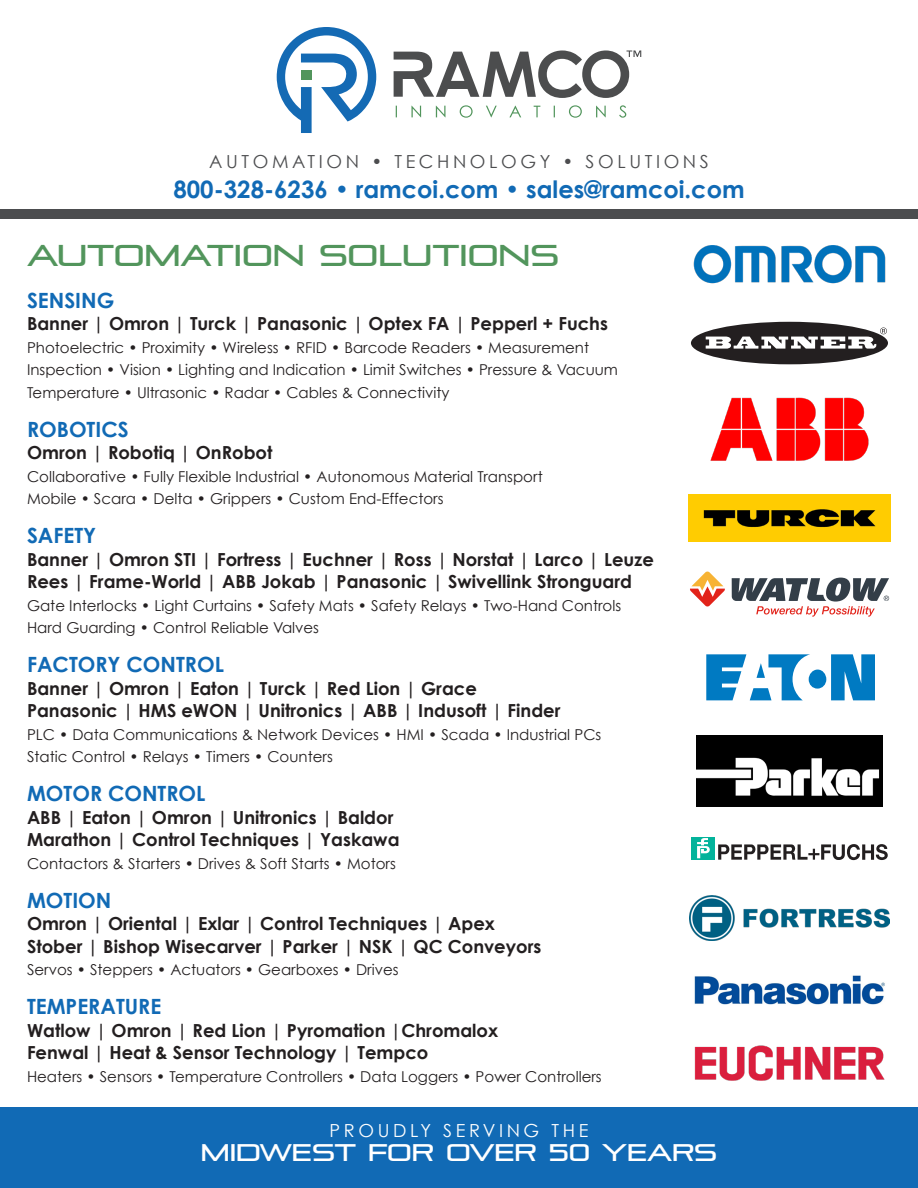
<style>
.page{position:relative;width:918px;height:1188px;background:#fff}
.page>*{position:absolute;margin:0;border:0;box-sizing:border-box;transform-origin:0 0}
.t1{font:30px "Pirulen Rg";color:#52955c}
.t2{font:700 24px "Century Gothic";color:#116ab5}
.t3{font:24px "Pirulen Rg";color:#fff}
.Category{font:700 21px "Century Gothic";color:#116ab5}
.Category-2{font:700 18px "Century Gothic";color:#231f20}
.t4{font:18px "Century Gothic";letter-spacing:.2em;color:#4c4d4f}
.t5{font:18px "Century Gothic";letter-spacing:.2em;color:#fff}
.Category-3{font:15px/22.5px "Century Gothic";color:#231f20}
</style>
<div class="page">
<img style="left:694px;top:1045px;width:191px;height:36px">
<img style="left:710px;top:397px;width:159px;height:64px">
<div style="left:691px;top:322px;width:197px;height:42px;background:#231f20;border-radius:50%"></div>
<svg style="left:706px;top:328px;width:181px;height:21px"></svg>
<img style="left:693px;top:245px;width:193px;height:39px">
<img style="left:688px;top:494px;width:203px;height:48px">
<svg style="left:706px;top:654px;width:169px;height:46px"></svg>
<div style="left:0;top:1107px;width:918px;height:81px;background:#116ab5"></div>
<img style="left:697px;top:735px;width:185px;height:71px">
<div style="left:0;top:210px;width:918px;height:9px;background:#4c4d4f"></div>
<svg style="left:277px;top:27px;width:99px;height:106px"></svg>
<div style="left:301px;top:70px;width:11px;height:9px;background:#52955c"></div>
<svg style="left:396px;top:105px;width:230px;height:13px"></svg>
<svg style="left:394px;top:50px;width:247px;height:48px"></svg>
<svg style="left:690px;top:571px;width:35px;height:36px"></svg>
<svg style="left:732px;top:578px;width:157px;height:39px"></svg>
<svg style="left:718px;top:844px;width:170px;height:16px"></svg>
<div style="left:691px;top:837px;width:23px;height:23px;background:#03b39b"></div>
<svg style="left:697px;top:838px;width:13px;height:20px"></svg>
<img style="left:689px;top:895px;width:201px;height:46px">
<img style="left:694px;top:975px;width:191px;height:30px">
<p class="t4" style="left:209px;top:151px;width:501px">AUTOMATION • TECHNOLOGY • SOLUTIONS</p>
<p class="t2" style="left:173px;top:174px;width:573px">800-328-6236 • ramcoi.com • sales@ramcoi.com</p>
<p class="t1" style="left:27px;top:237px;width:534px">ƑUTOMƑTION SOLUTIONS</p>
<p class="Category" style="left:27px;top:287px;width:89px">SENSING</p>
<p class="Category-2" style="left:27px;top:312px;width:583px">Banner | Omron | Turck | Panasonic | Optex FA | Pepperl + Fuchs</p>
<p class="Category-3" style="left:27px;top:336px;width:564px">Photoelectric • Proximity • Wireless • RFID • Barcode Readers • Measurement</p>
<p class="Category-3" style="left:27px;top:358px;width:593px">Inspection • Vision • Lighting and Indication • Limit Switches • Pressure &amp; Vacuum</p>
<p class="Category-3" style="left:27px;top:381px;width:424px">Temperature • Ultrasonic • Radar • Cables &amp; Connectivity</p>
<p class="Category" style="left:27px;top:416px;width:103px">ROBOTICS</p>
<p class="Category-2" style="left:27px;top:441px;width:247px">Omron | Robotiq | OnRobot</p>
<p class="Category-3" style="left:27px;top:465px;width:517px">Collaborative • Fully Flexible Industrial • Autonomous Material Transport<br>Mobile • Scara • Delta • Grippers • Custom End-Effectors</p>
<p class="Category" style="left:27px;top:522px;width:71px">SAFETY</p>
<p class="Category-2" style="left:27px;top:548px;width:629px">Banner | Omron STI | Fortress | Euchner | Ross | Norstat | Larco | Leuze</p>
<p class="Category-2" style="left:27px;top:570px;width:607px">Rees | Frame-World | ABB Jokab | Panasonic | Swivellink Stronguard</p>
<p class="Category-3" style="left:27px;top:594px;width:596px">Gate Interlocks • Light Curtains • Safety Mats • Safety Relays • Two-Hand Controls</p>
<p class="Category-3" style="left:27px;top:616px;width:294px">Hard Guarding • Control Reliable Valves</p>
<p class="Category" style="left:27px;top:651px;width:198px">FACTORY CONTROL</p>
<p class="Category-2" style="left:27px;top:677px;width:452px">Banner | Omron | Eaton | Turck | Red Lion | Grace</p>
<p class="Category-2" style="left:27px;top:699px;width:535px">Panasonic | HMS eWON | Unitronics | ABB | Indusoft | Finder</p>
<p class="Category-3" style="left:27px;top:723px;width:576px">PLC • Data Communications &amp; Network Devices • HMI • Scada • Industrial PCs</p>
<p class="Category-3" style="left:27px;top:745px;width:307px">Static Control • Relays • Timers • Counters</p>
<p class="Category" style="left:27px;top:780px;width:180px">MOTOR CONTROL</p>
<p class="Category-2" style="left:27px;top:806px;width:368px">ABB | Eaton | Omron | Unitronics | Baldor</p>
<p class="Category-2" style="left:27px;top:828px;width:374px">Marathon | Control Techniques | Yaskawa</p>
<p class="Category-3" style="left:27px;top:852px;width:370px">Contactors &amp; Starters • Drives &amp; Soft Starts • Motors</p>
<p class="Category" style="left:27px;top:887px;width:86px">MOTION</p>
<p class="Category-2" style="left:27px;top:912px;width:469px">Omron | Oriental | Exlar | Control Techniques | Apex</p>
<p class="Category-2" style="left:27px;top:935px;width:516px">Stober | Bishop Wisecarver | Parker | NSK | QC Conveyors</p>
<p class="Category-3" style="left:27px;top:958px;width:373px">Servos • Steppers • Actuators • Gearboxes • Drives</p>
<p class="Category" style="left:27px;top:993px;width:136px">TEMPERATURE</p>
<p class="Category-2" style="left:27px;top:1019px;width:473px">Watlow | Omron | Red Lion | Pyromation |Chromalox</p>
<p class="Category-2" style="left:27px;top:1041px;width:403px">Fenwal | Heat &amp; Sensor Technology | Tempco</p>
<p class="Category-3" style="left:27px;top:1065px;width:576px">Heaters • Sensors • Temperature Controllers • Data Loggers • Power Controllers</p>
<p class="t5" style="left:330px;top:1120px;width:260px">PROUDLY SERVING THE</p>
<p class="t3" style="left:201px;top:1138px;width:518px">MIDWEST FOR OVER 50 YEƑRS</p>
</div>
